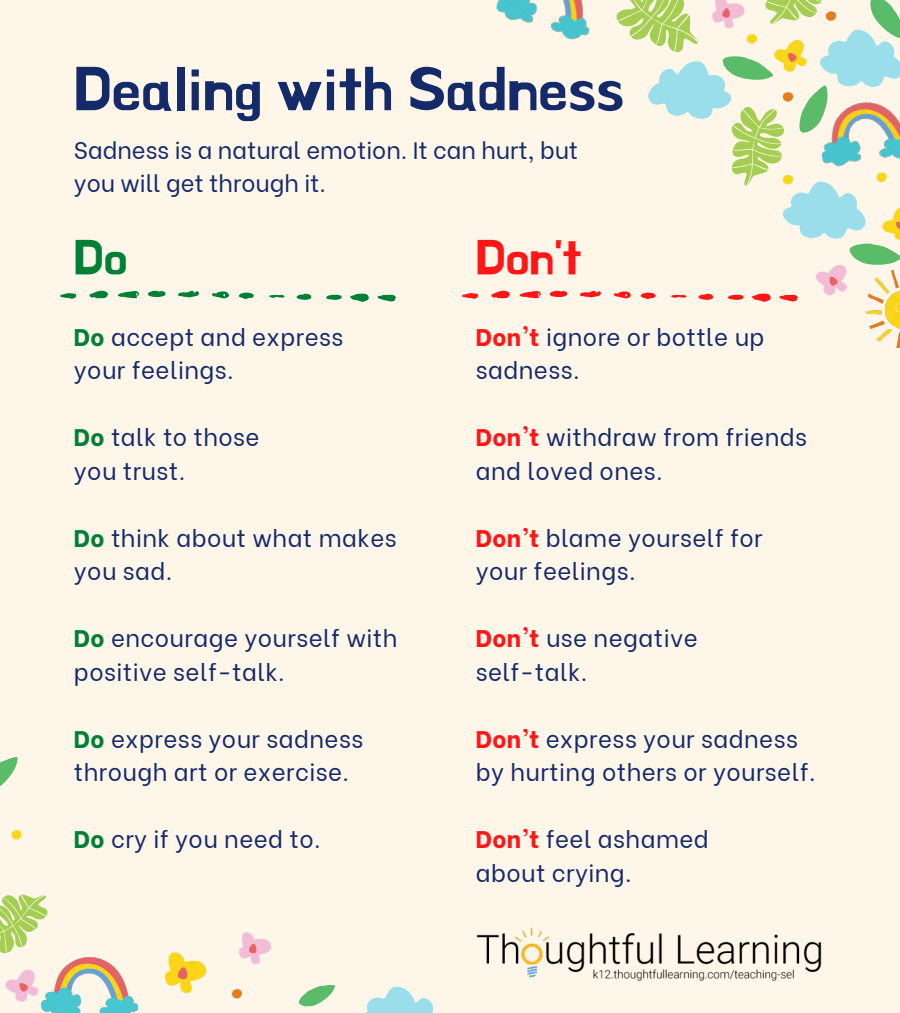
<style>
.page{position:relative;width:900px;height:1013px;background:#fff}
.page>*{position:absolute;margin:0;border:0;box-sizing:border-box;transform-origin:0 0}
.t1{font:59.56px "BMHANNA";color:#152a69}
.t2{font:47.31px "BMHANNA";color:#ff1616}
.t3{font:47.31px "BMHANNA";color:#008037}
.t4{font:24px/33.4px "Be Vietnam";letter-spacing:.02em;color:#152a69}
.t5{font:23.69px/32.9px "Be Vietnam";color:#152a69}
.s1{font-weight:800;color:#008037}
.s2{font-weight:800;color:#ff1616}
</style>
<div class="page">
<div style="left:0;top:0;width:900px;height:1012px;background:#fff6ea"></div>
<img style="left:866px;top:303px;width:34px;height:44px">
<img style="left:496px;top:0;width:84px;height:40px">
<svg style="left:350px;top:293px;width:19px;height:9px"></svg>
<svg style="left:90px;top:291px;width:18px;height:7px"></svg>
<svg style="left:118px;top:291px;width:21px;height:7px"></svg>
<svg style="left:178px;top:291px;width:21px;height:6px"></svg>
<svg style="left:378px;top:295px;width:18px;height:6px"></svg>
<svg style="left:148px;top:291px;width:17px;height:6px"></svg>
<svg style="left:212px;top:291px;width:17px;height:7px"></svg>
<svg style="left:239px;top:292px;width:15px;height:7px"></svg>
<svg style="left:296px;top:293px;width:15px;height:7px"></svg>
<svg style="left:60px;top:293px;width:16px;height:6px"></svg>
<svg style="left:326px;top:294px;width:16px;height:6px"></svg>
<svg style="left:269px;top:294px;width:16px;height:4px"></svg>
<svg style="left:491px;top:291px;width:19px;height:7px"></svg>
<svg style="left:520px;top:291px;width:21px;height:7px"></svg>
<svg style="left:550px;top:291px;width:17px;height:6px"></svg>
<svg style="left:462px;top:293px;width:16px;height:6px"></svg>
<svg style="left:580px;top:0;width:320px;height:303px"></svg>
<img style="left:42px;top:957px;width:95px;height:55px">
<svg style="left:164px;top:952px;width:43px;height:41px"></svg>
<svg style="left:239px;top:932px;width:32px;height:32px"></svg>
<svg style="left:0;top:894px;width:62px;height:115px"></svg>
<svg style="left:367px;top:986px;width:66px;height:26px"></svg>
<svg style="left:0;top:756px;width:18px;height:30px"></svg>
<svg style="left:299px;top:985px;width:36px;height:22px"></svg>
<svg style="left:12px;top:830px;width:10px;height:9px"></svg>
<svg style="left:232px;top:989px;width:10px;height:9px"></svg>
<img style="left:476px;top:927px;width:346px;height:54px">
<p class="t1" style="left:74px;top:60px;width:552px">Dealing with Sadness</p>
<p class="t5" style="left:74px;top:131px;width:506px">Sadness is a natural emotion. It can hurt, but you will get through it.</p>
<p class="t3" style="left:74px;top:234px;width:55px">Do</p>
<p class="t2" style="left:476px;top:234px;width:107px">Don't</p>
<p class="t4" style="left:74px;top:318px;width:271px"><span class="s1">Do</span> accept and express your feelings.</p>
<p class="t4" style="left:74px;top:418px;width:187px"><span class="s1">Do</span> talk to those</p>
<p class="t4" style="left:74px;top:452px;width:113px">you trust.</p>
<p class="t4" style="left:74px;top:519px;width:324px"><span class="s1">Do</span> think about what makes you sad.</p>
<p class="t4" style="left:74px;top:619px;width:325px"><span class="s1">Do</span> encourage yourself with positive self-talk.</p>
<p class="t4" style="left:74px;top:719px;width:291px"><span class="s1">Do</span> express your sadness through art or exercise.</p>
<p class="t4" style="left:74px;top:820px;width:248px"><span class="s1">Do</span> cry if you need to.</p>
<p class="t4" style="left:476px;top:318px;width:290px"><span class="s2">Don't</span> ignore or bottle up sadness.</p>
<p class="t4" style="left:476px;top:418px;width:333px"><span class="s2">Don't</span> withdraw from friends and loved ones.</p>
<p class="t4" style="left:476px;top:519px;width:288px"><span class="s2">Don’t</span> blame yourself for</p>
<p class="t4" style="left:476px;top:552px;width:161px">your feelings.</p>
<p class="t4" style="left:476px;top:619px;width:224px"><span class="s2">Don't</span> use negative</p>
<p class="t4" style="left:476px;top:652px;width:113px">self-talk.</p>
<p class="t4" style="left:476px;top:719px;width:341px"><span class="s2">Don’t</span> express your sadness by hurting others or yourself.</p>
<p class="t4" style="left:476px;top:820px;width:234px"><span class="s2">Don’t</span> feel ashamed</p>
<p class="t4" style="left:476px;top:853px;width:158px">about crying.</p>
</div>
